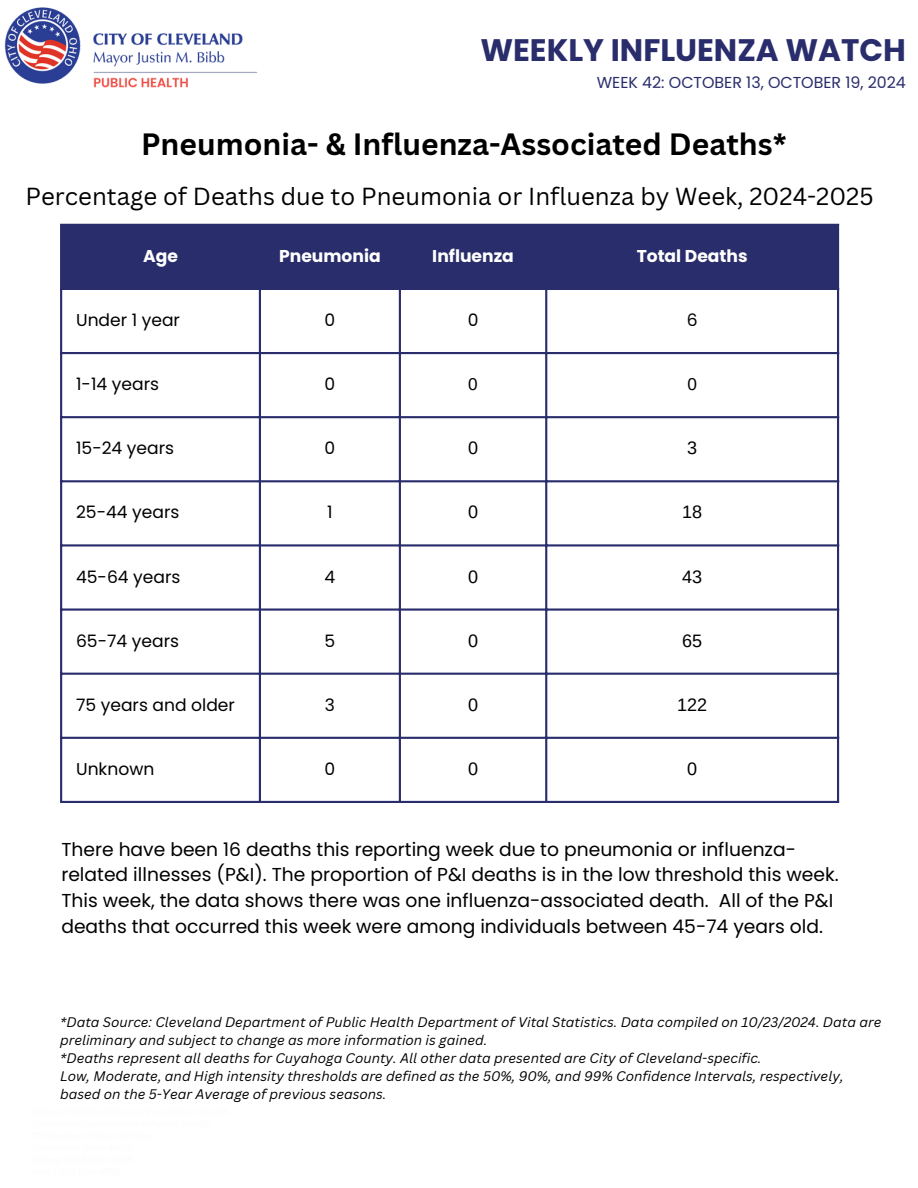
<style>
.page{position:relative;width:918px;height:1188px;background:#fff}
.page>*{position:absolute;margin:0;border:0;box-sizing:border-box;transform-origin:0 0}
.t1{font:700 31.2px "Poppins";color:#2a2d6c}
.t2{font:700 30px "Canva Sans";color:#000}
.t3{font:24px "Canva Sans";color:#000}
.t4{font:18.75px/25.8px "Poppins";color:#000}
.t5{font:18px "Arimo";color:#000}
.t6{font:17.1px "Poppins";color:#000}
.t7{font:700 17.1px "Poppins";color:#fff}
.t8{font:17.1px "Arimo";color:#000}
.t9{font:15.9px "Poppins";color:#2a2d6c}
.t10{font:italic 13.5px/18px "Canva Sans";color:#000}
</style>
<div class="page">
<img style="left:4px;top:7px;width:253px;height:81px">
<div style="left:62px;top:226px;width:775px;height:62px;background:#2a2d6c"></div>
<hr style="left:60px;top:226px;width:2px;height:575px;background:#2a2d6c">
<hr style="left:259px;top:226px;width:2px;height:575px;background:#2a2d6c">
<hr style="left:399px;top:226px;width:2px;height:575px;background:#2a2d6c">
<hr style="left:545px;top:226px;width:2px;height:575px;background:#2a2d6c">
<hr style="left:837px;top:226px;width:2px;height:575px;background:#2a2d6c">
<hr style="left:60px;top:224px;width:779px;height:2px;background:#2a2d6c">
<hr style="left:60px;top:288px;width:779px;height:2px;background:#2a2d6c">
<hr style="left:60px;top:352px;width:779px;height:2px;background:#2a2d6c">
<hr style="left:60px;top:416px;width:779px;height:2px;background:#2a2d6c">
<hr style="left:60px;top:480px;width:779px;height:2px;background:#2a2d6c">
<hr style="left:60px;top:544px;width:779px;height:3px;background:#2a2d6c">
<hr style="left:60px;top:608px;width:779px;height:3px;background:#2a2d6c">
<hr style="left:60px;top:673px;width:779px;height:2px;background:#2a2d6c">
<hr style="left:60px;top:737px;width:779px;height:2px;background:#2a2d6c">
<hr style="left:60px;top:801px;width:779px;height:2px;background:#2a2d6c">
<p class="t1" style="left:480px;top:28px;width:427px">WEEKLY INFLUENZA WATCH</p>
<p class="t9" style="left:597px;top:71px;width:311px">WEEK 42: OCTOBER 13, OCTOBER 19, 2024</p>
<p class="t2" style="left:141px;top:123px;width:647px">Pneumonia- &amp; Influenza-Associated Deaths*</p>
<p class="t3" style="left:26px;top:179px;width:850px">Percentage of Deaths due to Pneumonia or Influenza by Week, 2024-2025</p>
<p class="t7" style="left:143px;top:244px;width:36px">Age</p>
<p class="t7" style="left:279px;top:244px;width:103px">Pneumonia</p>
<p class="t7" style="left:432px;top:244px;width:83px">Influenza</p>
<p class="t7" style="left:637px;top:244px;width:112px">Total Deaths</p>
<p class="t6" style="left:76px;top:308px;width:105px">Under 1 year</p>
<p class="t6" style="left:325px;top:308px;width:12px">0</p>
<p class="t6" style="left:468px;top:308px;width:12px">0</p>
<p class="t6" style="left:687px;top:308px;width:12px">6</p>
<p class="t6" style="left:76px;top:372px;width:84px">1-14 years</p>
<p class="t6" style="left:325px;top:372px;width:12px">0</p>
<p class="t8" style="left:468px;top:375px;width:11px">0</p>
<p class="t8" style="left:687px;top:375px;width:11px">0</p>
<p class="t6" style="left:76px;top:436px;width:100px">15-24 years</p>
<p class="t6" style="left:325px;top:436px;width:12px">0</p>
<p class="t5" style="left:468px;top:438px;width:12px">0</p>
<p class="t5" style="left:687px;top:438px;width:12px">3</p>
<p class="t6" style="left:76px;top:500px;width:105px">25-44 years</p>
<p class="t6" style="left:327px;top:500px;width:7px">1</p>
<p class="t5" style="left:468px;top:502px;width:12px">0</p>
<p class="t5" style="left:682px;top:502px;width:22px">18</p>
<p class="t6" style="left:76px;top:565px;width:106px">45-64 years</p>
<p class="t6" style="left:325px;top:565px;width:12px">4</p>
<p class="t5" style="left:468px;top:566px;width:12px">0</p>
<p class="t5" style="left:682px;top:566px;width:22px">43</p>
<p class="t6" style="left:76px;top:629px;width:104px">65-74 years</p>
<p class="t6" style="left:325px;top:629px;width:12px">5</p>
<p class="t5" style="left:468px;top:630px;width:12px">0</p>
<p class="t5" style="left:682px;top:630px;width:22px">65</p>
<p class="t6" style="left:76px;top:693px;width:160px">75 years and older</p>
<h3 class="t6" style="left:325px;top:693px;width:12px">3</h3>
<h5 class="t5" style="left:468px;top:694px;width:12px">0</h5>
<p class="t5" style="left:677px;top:694px;width:32px">122</p>
<p class="t6" style="left:76px;top:757px;width:80px">Unknown</p>
<p class="t6" style="left:325px;top:757px;width:12px">0</p>
<p class="t5" style="left:468px;top:759px;width:12px">0</p>
<p class="t5" style="left:687px;top:759px;width:12px">0</p>
<p class="t4" style="left:61px;top:836px;width:779px">There have been 16 deaths this reporting week due to pneumonia or influenza&shy;related illnesses (P&amp;I). The proportion of P&amp;I deaths is in the low threshold this week.<br>This week, the data shows there was one influenza-associated death. All of the P&amp;I deaths that occurred this week were among individuals between 45-74 years old.</p>
<p class="t10" style="left:60px;top:1013px;width:823px">*Data Source: Cleveland Department of Public Health Department of Vital Statistics. Data compiled on 10/23/2024. Data are preliminary and subject to change as more information is gained.<br>*Deaths represent all deaths for Cuyahoga County. All other data presented are City of Cleveland-specific.<br>Low, Moderate, and High intensity thresholds are defined as the 50%, 90%, and 99% Confidence Intervals, respectively, based on the 5-Year Average of previous seasons.</p>
</div>
